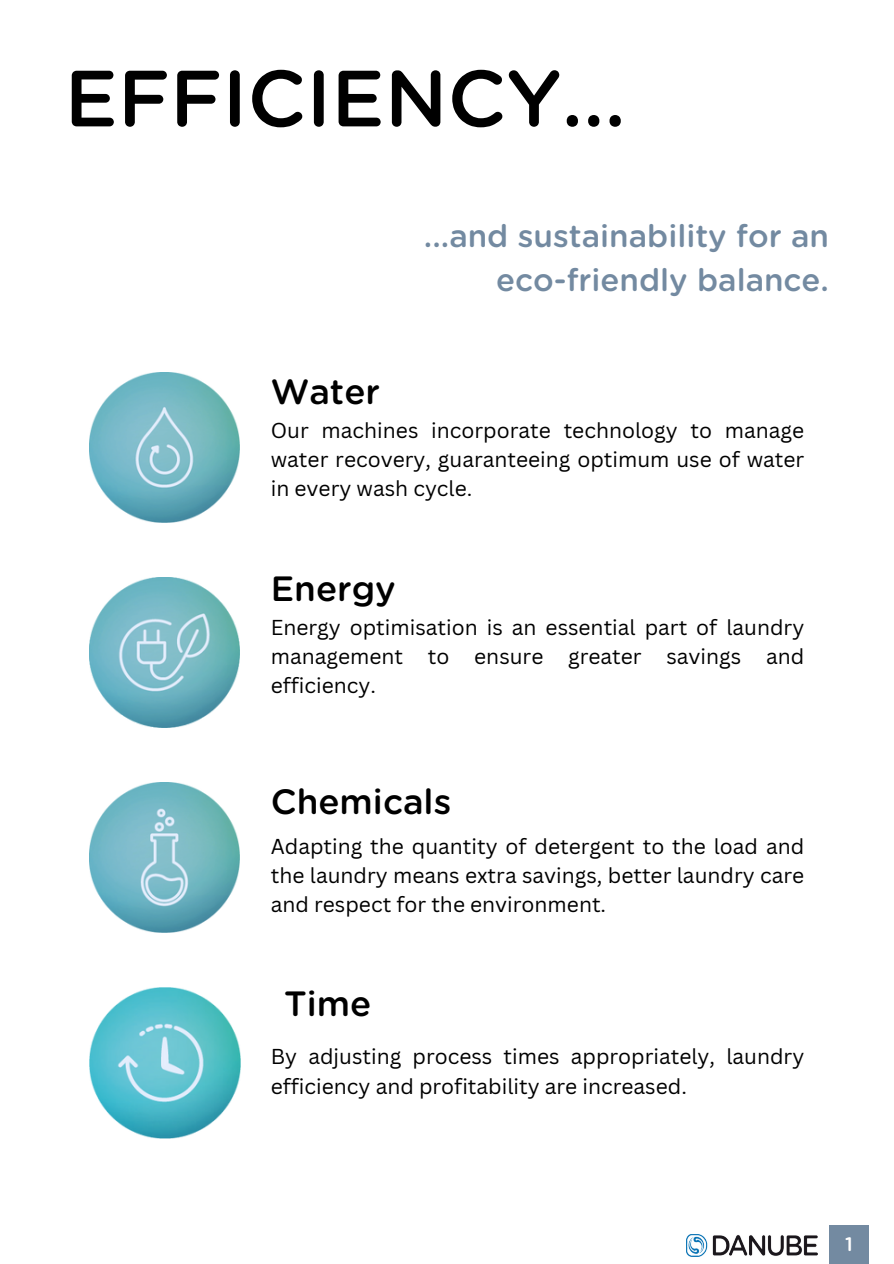
<style>
.page{position:relative;width:894px;height:1264px;background:#fff}
.page>*{position:absolute;margin:0;border:0;box-sizing:border-box;transform-origin:0 0}
.t1{font:500 79.5px "Gotham Rounded";color:#000}
.t2{font:500 35.1px "Gotham Rounded";color:#000}
.t3{font:500 31.5px/43.8px "Gotham Rounded";color:#738aa1;text-align:right}
.t4{font:21px/29.2px "Canva Sans";color:#000;text-align:justify}
.t5{font:500 19.5px "Gotham Rounded";color:#fff}
</style>
<div class="page">
<div style="left:828px;top:1225px;width:40px;height:38px;background:#738aa1"></div>
<img style="left:686px;top:1234px;width:130px;height:21px">
<img style="left:89px;top:373px;width:150px;height:149px">
<img style="left:89px;top:577px;width:150px;height:150px">
<img style="left:90px;top:782px;width:149px;height:150px">
<img style="left:90px;top:987px;width:150px;height:151px">
<p class="t1" style="left:65px;top:63px;width:562px">EFFICIENCY...</p>
<h3 class="t3" style="left:424px;top:215px;width:406px">...and sustainability for an eco-friendly balance.</h3>
<h2 class="t2" style="left:271px;top:376px;width:111px">Water</h2>
<p class="t4" style="left:271px;top:415px;width:535px">Our machines incorporate technology to manage water recovery, guaranteeing optimum use of water in every wash cycle.</p>
<p class="t2" style="left:271px;top:572px;width:127px">Energy</p>
<h2 class="t4" style="left:271px;top:612px;width:535px">Energy optimisation is an essential part of laundry management to ensure greater savings and efficiency.</h2>
<p class="t2" style="left:271px;top:785px;width:182px">Chemicals</p>
<p class="t4" style="left:271px;top:831px;width:535px">Adapting the quantity of detergent to the load and the laundry means extra savings, better laundry care and respect for the environment.</p>
<h2 class="t2" style="left:284px;top:988px;width:89px">Time</h2>
<p class="t4" style="left:271px;top:1041px;width:535px">By adjusting process times appropriately, laundry efficiency and profitability are increased.</p>
<h1 class="t5" style="left:844px;top:1235px;width:9px">1</h1>
</div>
